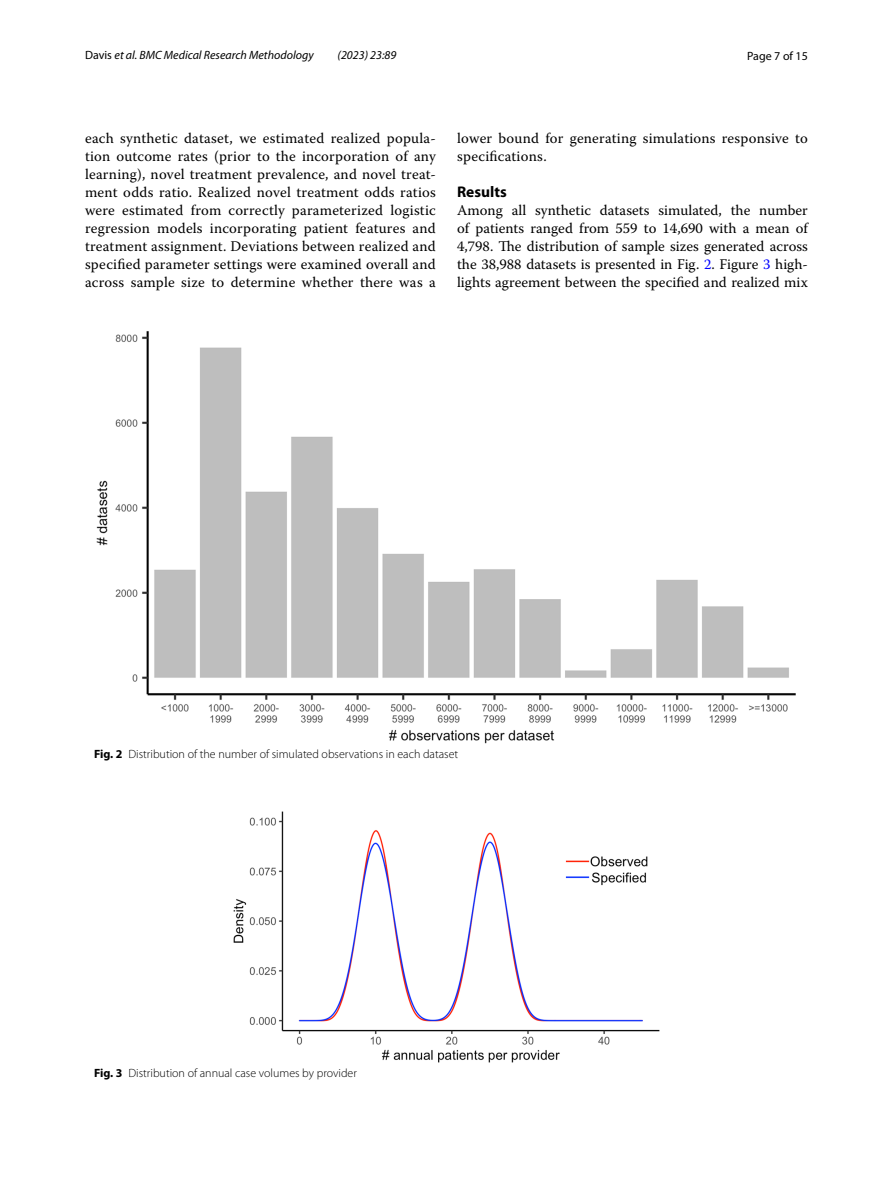
<style>
.page{position:relative;width:893px;height:1187px;background:#fff}
.page>*{position:absolute;margin:0;border:0;box-sizing:border-box;transform-origin:0 0}
.t1{font:700 15.45px "Myriad Pro";color:#000}
.t2{font:14.7px/18px "Warnock Pro";letter-spacing:.015em;color:#000;text-align:justify}
.t3{font:300 12px "Myriad Pro";color:#000}
.t4{font:italic 12px "Myriad Pro";color:#000}
.t5{font:12px "Myriad Pro";color:#000}
.s1{font-style:normal}
.s2{color:#00f}
.s3{font-weight:700}
</style>
<div class="page">
<img style="left:96px;top:331px;width:700px;height:412px">
<img style="left:234px;top:811px;width:425px;height:250px">
<p class="t4" style="left:85px;top:48px;width:230px"><span class="s1">Davis</span> et al. BMC Medical Research Methodology</p>
<p class="t4" style="left:338px;top:48px;width:60px">(2023) 23:89</p>
<p class="t5" style="left:747px;top:48px;width:62px">Page 7 of 15</p>
<p class="t2" style="left:85px;top:128px;width:352px">each synthetic dataset, we estimated realized popula&shy;tion outcome rates (prior to the incorporation of any learning), novel treatment prevalence, and novel treat&shy;ment odds ratio. Realized novel treatment odds ratios were estimated from correctly parameterized logistic regression models incorporating patient features and treatment assignment. Deviations between realized and specified parameter settings were examined overall and across sample size to determine whether there was a</p>
<p class="t2" style="left:457px;top:128px;width:352px">lower bound for generating simulations responsive to specifications.</p>
<p class="t1" style="left:457px;top:181px;width:51px">Results</p>
<p class="t2" style="left:457px;top:200px;width:352px">Among all synthetic datasets simulated, the number of patients ranged from 559 to 14,690 with a mean of 4,798. The distribution of sample sizes generated across the 38,988 datasets is presented in Fig. <span class="s2">2</span>. Figure <span class="s2">3</span> high&shy;lights agreement between the specified and realized mix</p>
<p class="t3" style="left:94px;top:747px;width:366px"><span class="s3">Fig. 2</span> Distribution of the number of simulated observations in each dataset</p>
<p class="t3" style="left:94px;top:1066px;width:264px"><span class="s3">Fig. 3</span> Distribution of annual case volumes by provider</p>
</div>
